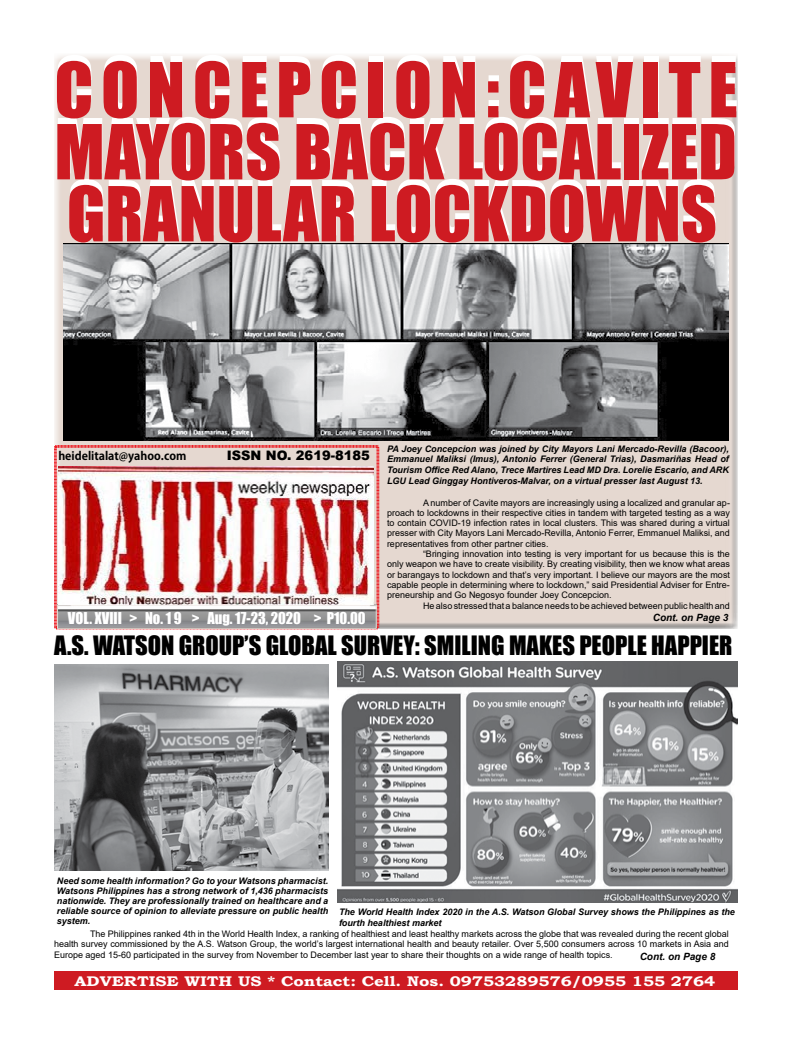
<style>
.page{position:relative;width:792px;height:1044px;background:#fff}
.page>*{position:absolute;margin:0;border:0;box-sizing:border-box;transform-origin:0 0}
.t1{font:70px/62px "Impact";color:#ce1b22;text-align:justify}
.t2{font:24.5px "Impact";color:#000}
.t3{font:15px "Impact";color:#fff}
.t4{font:700 14px "Bookman Old Style";color:#fff;scale:1.2 1}
.t5{font:900 13.1px "Arial";color:#000}
.t6{font:700 11.4px "Koz Go Pr 6 N";color:#000}
.t7{font:italic 700 10px "Arial";color:#000}
.t8{font:9px/10.8px "Arial";color:#000;text-align:justify}
.t9{font:italic 700 9px/10.8px "Arial";color:#000;text-align:justify}
</style>
<div class="page">
<div style="left:50px;top:48px;width:696px;height:581px;background:#000;opacity:.75"></div>
<svg style="left:53px;top:444px;width:327px;height:186px;background:#e8beb9"></svg>
<img style="left:59px;top:606px;width:316px;height:21px">
<div style="left:57px;top:604px;width:320px;height:25px;border:1px solid #e5d8d0"></div>
<img style="left:58px;top:466px;width:315px;height:138px">
<div style="left:54px;top:971px;width:684px;height:19px;background:#ce1b22"></div>
<img style="left:63px;top:243px;width:666px;height:198px">
<img style="left:337px;top:661px;width:400px;height:242px">
<img style="left:54px;top:665px;width:274px;height:205px">
<h1 class="t1" style="left:54px;top:57px;width:685px">CONCEPCION:CAVITE MAYORS BACK LOCALIZED GRANULAR LOCKDOWNS</h1>
<p class="t9" style="left:387px;top:443px;width:344px">PA Joey Concepcion was joined by City Mayors Lani Mercado-Revilla (Bacoor), Emmanuel Maliksi (Imus), Antonio Ferrer (General Trias), Dasmariñas Head of Tourism Office Red Alano, Trece Martires Lead MD Dra. Lorelie Escario, and ARK LGU Lead Ginggay Hontiveros-Malvar, on a virtual presser last August 13.</p>
<p class="t8" style="left:423px;top:497px;width:308px">A number of Cavite mayors are increasingly using a localized and granular ap-</p>
<p class="t8" style="left:387px;top:507px;width:345px">proach to lockdowns in their respective cities in tandem with targeted testing as a way</p>
<p class="t8" style="left:387px;top:518px;width:344px">to contain COVID-19 infection rates in local clusters. This was shared during a virtual</p>
<p class="t8" style="left:387px;top:528px;width:344px">presser with City Mayors Lani Mercado-Revilla, Antonio Ferrer, Emmanuel Maliksi, and</p>
<p class="t8" style="left:387px;top:538px;width:163px">representatives from other partner cities.</p>
<p class="t8" style="left:423px;top:548px;width:308px">“Bringing innovation into testing is very important for us because this is the</p>
<p class="t8" style="left:387px;top:559px;width:345px">only weapon we have to create visibility. By creating visibility, then we know what areas</p>
<p class="t8" style="left:387px;top:569px;width:345px">or barangays to lockdown and that’s very important. I believe our mayors are the most</p>
<p class="t8" style="left:387px;top:579px;width:344px">capable people in determining where to lockdown,” said Presidential Adviser for Entre-</p>
<p class="t8" style="left:387px;top:590px;width:226px">preneurship and Go Negosyo founder Joey Concepcion.</p>
<p class="t8" style="left:423px;top:600px;width:308px">He also stressed that a balance needs to be achieved between public health and</p>
<h2 class="t2" style="left:54px;top:627px;width:680px">A.S. WATSON GROUP’S GLOBAL SURVEY: SMILING MAKES PEOPLE HAPPIER</h2>
<p class="t6" style="left:58px;top:449px;width:130px">heidelitalat@yahoo.com</p>
<h3 class="t5" style="left:227px;top:446px;width:145px">ISSN NO. 2619-8185</h3>
<h3 class="t3" style="left:68px;top:606px;width:299px">VOL. XVIII &gt; No. 1 9 &gt; Aug. 17-23, 2020 &gt; P10.00</h3>
<p class="t7" style="left:653px;top:611px;width:77px">Cont. on Page 3</p>
<p class="t9" style="left:57px;top:876px;width:273px;line-height:10px">Need some health information? Go to your Watsons pharmacist.<br>Watsons Philippines has a strong network of 1,436 pharmacists nationwide. They are professionally trained on healthcare and a reliable source of opinion to alleviate pressure on public health system.</p>
<p class="t9" style="left:339px;top:907px;width:397px">The World Health Index 2020 in the A.S. Watson Global Survey shows the Philippines as the fourth healthiest market</p>
<p class="t8" style="left:54px;top:928px;width:676px;text-indent:36px">The Philippines ranked 4th in the World Health Index, a ranking of healthiest and least healthy markets across the globe that was revealed during the recent global health survey commissioned by the A.S. Watson Group, the world’s largest international health and beauty retailer. Over 5,500 consumers across 10 markets in Asia and Europe aged 15-60 participated in the survey from November to December last year to share their thoughts on a wide range of health topics.</p>
<p class="t7" style="left:640px;top:949px;width:77px">Cont. on Page 8</p>
<h3 class="t4" style="left:66px;top:970px;width:545px">ADVERTISE WITH US * Contact: Cell. Nos. 0928 168 2584/0955 155 2764</h3>
<h3 class="t4" style="left:68px;top:970px;width:545px">ADVERTISE WITH US * Contact: Cel . Nos. 0928 16 2584/0955 155 2764</h3>
<h3 class="t4" style="left:75px;top:971px;width:535px">ADVERTISE WITH US * Contact: Cell. Nos. 09753289576/0955 155 2764</h3>
</div>
